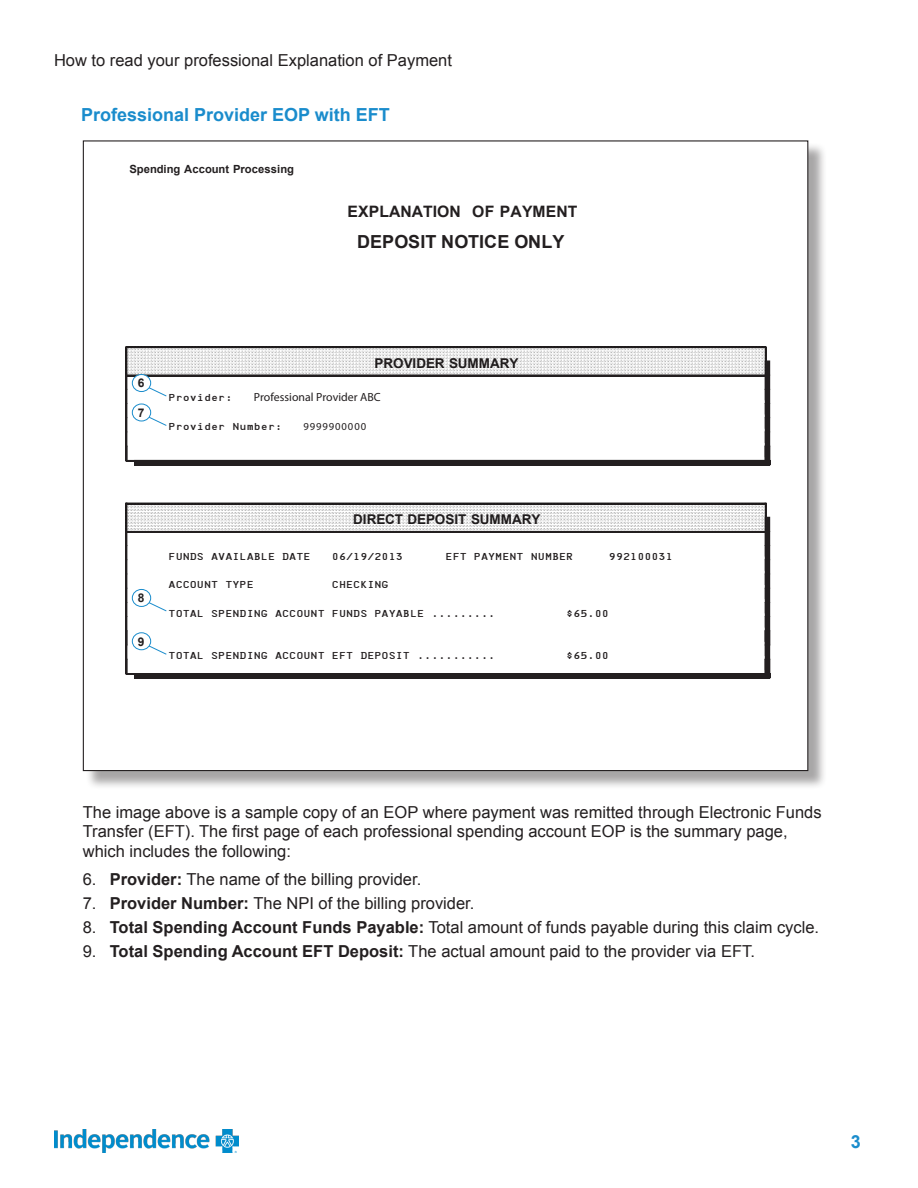
<style>
.page{position:relative;width:918px;height:1188px;background:#fff}
.page>*{position:absolute;margin:0;border:0;box-sizing:border-box;transform-origin:0 0}
.t1{font:700 18px "Arial";color:#1a8ccc}
.t2{font:700 18px "Arial";letter-spacing:.005em;color:#231f20}
.Numbered_List{font:16.5px/19.5px "Arial";color:#231f20}
.t3{font:700 15.75px "Arial";color:#231f20}
.t4{font:700 13.5px "Arial";letter-spacing:-.01em;color:#231f20}
.t5{font:700 12px "Arial";color:#231f20}
.t6{font:500 11.85px "Gothic Box";color:#231f20}
.t7{font:11.85px "Myriad Pro";color:#231f20}
.t8{font:700 11.25px "Arial";letter-spacing:-.005em;color:#231f20}
.t9{font:10.65px "Myriad Pro";letter-spacing:.085em;color:#231f20}
.s1{font-weight:700}
</style>
<div class="page">
<img style="left:54px;top:1129px;width:185px;height:24px">
<div style="left:85px;top:143px;width:742px;height:647px;background:#231f20;opacity:.4"></div>
<div style="left:83px;top:141px;width:725px;height:630px;background:#fff"></div>
<img style="left:128px;top:347px;width:637px;height:28px">
<hr style="left:126px;top:376px;width:639px;height:1px;background:#231f20">
<div style="left:126px;top:375px;width:639px;height:1px;border:1px solid #231f20"></div>
<hr style="left:126px;top:461px;width:639px;height:1px;background:#231f20">
<div style="left:126px;top:460px;width:639px;height:1px;border:1px solid #231f20"></div>
<hr style="left:134px;top:465px;width:636px;height:1px;background:#231f20">
<div style="left:135px;top:460px;width:635px;height:5px;background:#231f20"></div>
<svg style="left:765px;top:347px;width:6px;height:118px"></svg>
<svg style="left:126px;top:347px;width:2px;height:114px"></svg>
<img style="left:128px;top:503px;width:637px;height:28px">
<hr style="left:126px;top:533px;width:639px;height:1px;background:#231f20">
<hr style="left:126px;top:532px;width:639px;height:1px;background:#231f20">
<div style="left:126px;top:531px;width:639px;height:1px;border:1px solid #231f20"></div>
<hr style="left:126px;top:675px;width:639px;height:1px;background:#231f20">
<hr style="left:126px;top:674px;width:639px;height:1px;background:#231f20">
<div style="left:126px;top:673px;width:639px;height:1px;border:1px solid #231f20"></div>
<hr style="left:134px;top:678px;width:636px;height:1px;background:#231f20">
<div style="left:134px;top:673px;width:636px;height:5px;border:1px solid #231f20"></div>
<svg style="left:765px;top:503px;width:6px;height:175px"></svg>
<svg style="left:126px;top:503px;width:2px;height:171px"></svg>
<svg style="left:145px;top:386px;width:22px;height:11px"></svg>
<div style="left:132px;top:375px;width:19px;height:17px;background:#fff;border-radius:50%"></div>
<div style="left:132px;top:374px;width:19px;height:18px;border:1px solid #1a8ccc;border-radius:50%"></div>
<svg style="left:145px;top:415px;width:22px;height:11px"></svg>
<div style="left:132px;top:404px;width:19px;height:17px;background:#fff;border-radius:50%"></div>
<div style="left:132px;top:404px;width:19px;height:17px;border:1px solid #1a8ccc;border-radius:50%"></div>
<svg style="left:145px;top:601px;width:22px;height:11px"></svg>
<div style="left:132px;top:589px;width:19px;height:17px;background:#fff;border-radius:50%"></div>
<div style="left:132px;top:589px;width:19px;height:18px;border:1px solid #1a8ccc;border-radius:50%"></div>
<svg style="left:145px;top:644px;width:22px;height:11px"></svg>
<div style="left:132px;top:633px;width:19px;height:17px;background:#fff;border-radius:50%"></div>
<div style="left:132px;top:632px;width:19px;height:18px;border:1px solid #1a8ccc;border-radius:50%"></div>
<p class="Numbered_List" style="left:54px;top:51px;width:400px">How to read your professional Explanation of Payment</p>
<p class="t1" style="left:81px;top:103px;width:310px">Professional Provider EOP with EFT</p>
<p class="t8" style="left:130px;top:162px;width:166px">Spending Account Processing</p>
<p class="t3" style="left:348px;top:201px;width:231px">EXPLANATION OF PAYMENT</p>
<p class="t2" style="left:357px;top:230px;width:209px">DEPOSIT NOTICE ONLY</p>
<p class="t4" style="left:375px;top:354px;width:145px">PROVIDER SUMMARY</p>
<p class="t5" style="left:138px;top:375px;width:8px">6</p>
<p class="t5" style="left:138px;top:405px;width:8px">7</p>
<p class="t6" style="left:169px;top:391px;width:65px">Provider:</p>
<p class="t7" style="left:254px;top:390px;width:128px">Professional Provider ABC</p>
<p class="t6" style="left:169px;top:419px;width:115px">Provider Number:</p>
<p class="t9" style="left:304px;top:420px;width:64px">9999900000</p>
<p class="t5" style="left:138px;top:590px;width:8px">8</p>
<p class="t5" style="left:138px;top:634px;width:8px">9</p>
<p class="t4" style="left:353px;top:510px;width:189px">DIRECT DEPOSIT SUMMARY</p>
<p class="t6" style="left:169px;top:549px;width:144px">FUNDS AVAILABLE DATE</p>
<p class="t6" style="left:332px;top:549px;width:73px">06/19/2013</p>
<p class="t6" style="left:446px;top:549px;width:129px">EFT PAYMENT NUMBER</p>
<p class="t6" style="left:609px;top:549px;width:65px">992100031</p>
<p class="t6" style="left:169px;top:578px;width:87px">ACCOUNT TYPE</p>
<p class="t6" style="left:332px;top:578px;width:58px">CHECKING</p>
<p class="t6" style="left:169px;top:606px;width:328px">TOTAL SPENDING ACCOUNT FUNDS PAYABLE .........</p>
<p class="t6" style="left:566px;top:606px;width:44px">$65.00</p>
<p class="t6" style="left:169px;top:649px;width:328px">TOTAL SPENDING ACCOUNT EFT DEPOSIT ...........</p>
<p class="t6" style="left:566px;top:649px;width:44px">$65.00</p>
<p class="Numbered_List" style="left:83px;top:802px;width:740px">The image above is a sample copy of an EOP where payment was remitted through Electronic Funds<br>Transfer (EFT). The first page of each professional spending account EOP is the summary page, which includes the following:</p>
<p class="Numbered_List" style="left:83px;top:870px;width:340px">6. <span class="s1">Provider:</span> The name of the billing provider.</p>
<p class="Numbered_List" style="left:83px;top:894px;width:393px">7. <span class="s1">Provider Number:</span> The NPI of the billing provider.</p>
<p class="Numbered_List" style="left:83px;top:918px;width:738px">8. <span class="s1">Total Spending Account Funds Payable:</span> Total amount of funds payable during this claim cycle.</p>
<p class="Numbered_List" style="left:83px;top:942px;width:674px">9. <span class="s1">Total Spending Account EFT Deposit:</span> The actual amount paid to the provider via EFT.</p>
<p class="t7" style="left:147px;top:944px;width:153px">PROFESSIONAL PROVIDER ABC</p>
<p class="t1" style="left:851px;top:1129px;width:12px">3</p>
</div>
